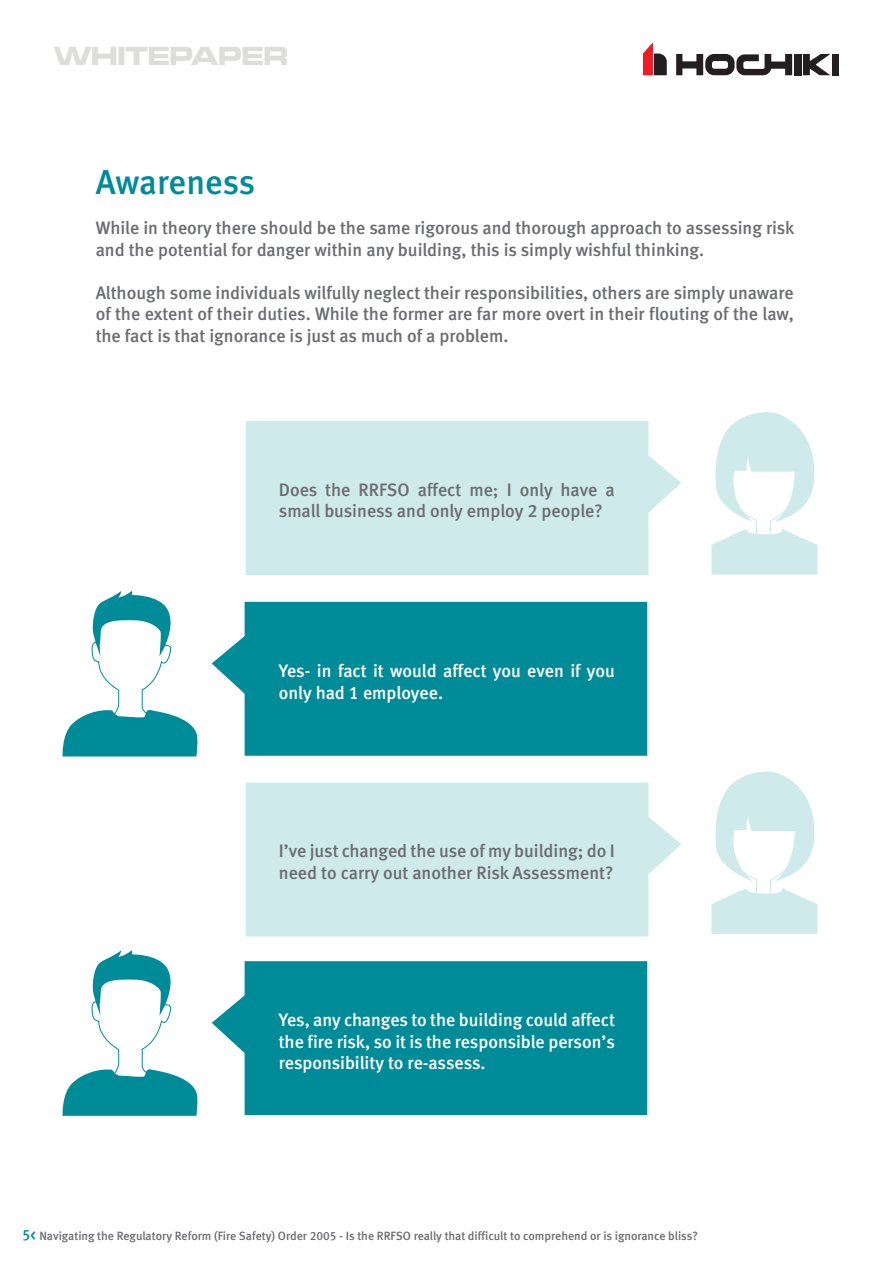
<style>
.page{position:relative;width:893px;height:1263px;background:#fff}
.page>*{position:absolute;margin:0;border:0;box-sizing:border-box;transform-origin:0 0}
.t1{font:34.5px "Meta Medium CELF";letter-spacing:-.005em;color:#008b98}
.t2{font:27px "Microgramma D Bold Exte";color:#dddddb}
.t3{font:18px/21.6px "Meta Medium CELF";color:#6c6d70}
.t4{font:18px/21.6px "Meta Medium CELF";letter-spacing:-.005em;color:#fff}
.t5{font:12px "Meta Medium CELF";color:#6c6d70}
.s1{font-size:15px;color:#008b98}
</style>
<div class="page">
<svg style="left:643px;top:42px;width:24px;height:33px"></svg>
<svg style="left:676px;top:54px;width:116px;height:21px"></svg>
<div style="left:794px;top:54px;width:7px;height:21px;background:#231f20"></div>
<svg style="left:803px;top:54px;width:27px;height:21px"></svg>
<div style="left:832px;top:54px;width:7px;height:21px;background:#231f20"></div>
<div style="left:212px;top:602px;width:435px;height:154px;background:#008b98"></div>
<div style="left:246px;top:421px;width:435px;height:154px;background:#ceeaeb"></div>
<div style="left:212px;top:961px;width:435px;height:154px;background:#008b98"></div>
<div style="left:246px;top:782px;width:435px;height:154px;background:#ceeaeb"></div>
<svg style="left:711px;top:412px;width:107px;height:162px"></svg>
<svg style="left:62px;top:591px;width:136px;height:165px"></svg>
<svg style="left:711px;top:771px;width:107px;height:163px"></svg>
<svg style="left:62px;top:950px;width:136px;height:166px"></svg>
<h2 class="t2" style="left:54px;top:37px;width:235px">WHITEPAPER</h2>
<p class="t1" style="left:96px;top:161px;width:161px">Awareness</p>
<p class="t3" style="left:96px;top:217px;width:700px">While in theory there should be the same rigorous and thorough approach to assessing risk and the potential for danger within any building, this is simply wishful thinking.</p>
<p class="t3" style="left:96px;top:282px;width:700px;text-align:justify">Although some individuals wilfully neglect their responsibilities, others are simply unaware of the extent of their duties. While the former are far more overt in their flouting of the law, the fact is that ignorance is just as much of a problem.</p>
<p class="t3" style="left:279px;top:479px;width:337px">Does the RRFSO affect me; I only have a small business and only employ 2 people?</p>
<p class="t4" style="left:279px;top:660px;width:337px">Yes- in fact it would affect you even if you only had 1 employee.</p>
<p class="t3" style="left:279px;top:840px;width:337px">I’ve just changed the use of my building; do I need to carry out another Risk Assessment?</p>
<p class="t4" style="left:279px;top:1009px;width:338px;text-align:justify">Yes, any changes to the building could affect the fire risk, so it is the responsible person’s responsibility to re-assess.</p>
<p class="t5" style="left:22px;top:1228px;width:677px"><span class="s1">5&lt;</span> Navigating the Regulatory Reform (Fire Safety) Order 2005 - Is the RRFSO really that difficult to comprehend or is ignorance bliss?</p>
</div>
